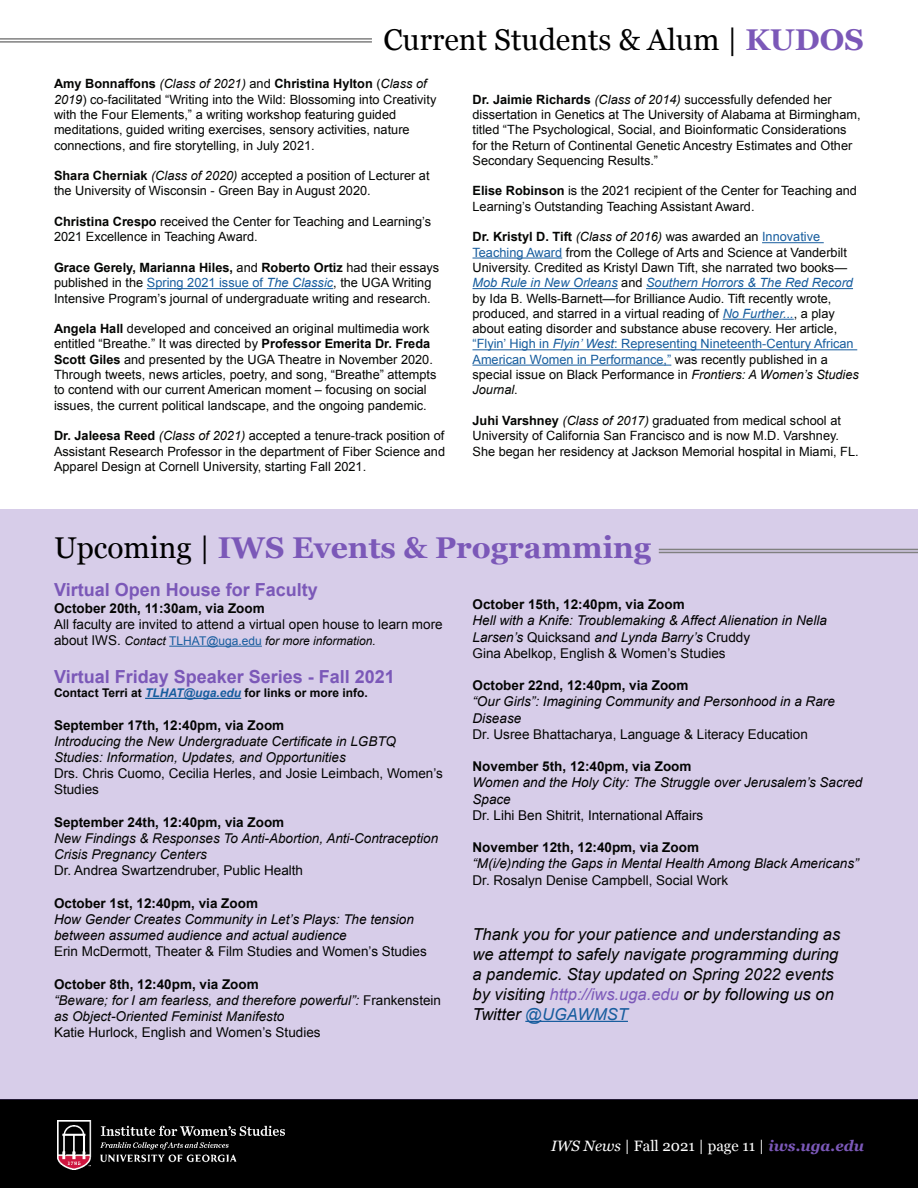
<style>
.page{position:relative;width:918px;height:1188px;background:#fff}
.page>*{position:absolute;margin:0;border:0;box-sizing:border-box;transform-origin:0 0}
.t1{font:700 30px "Georgia";color:#7b58b8}
.t2{font:30px "Georgia";color:#000}
.t3{font:700 18px "Arial";color:#7b58b8}
.t4{font:italic 16.5px/19.8px "Arial";color:#040503}
.t5{font:15px "Georgia";color:#fff}
.t6{font:13.5px/16.2px "Arial";color:#040503}
.t7{font:italic 13.5px/16.2px "Arial";color:#000}
.t8{font:italic 13.5px/16.2px "Arial";color:#040503}
.t9{font:700 13.5px "Arial";color:#040503}
.t10{font:13.5px "Arial";color:#000}
.t11{font:12.75px/15.3px "Arial";color:#040503}
.t12{font:italic 12px "Arial";color:#040503}
.t13{font:700 12px "Arial";color:#040503}
.s1{font-weight:700;color:#7b58b8}
.s2{font-weight:700}
.s3{font-style:italic}
.s4{color:#175d9e}
.s5{font-style:italic;color:#175d9e}
.s6{font-weight:400;color:#000}
.s7{font-style:normal;font-size:13.5px}
.s8{font-style:normal;color:#175d9e}
.s9{font-style:normal}
.s10{color:#7b58b8}
.s11{color:#000}
.s12{font-weight:700;font-style:italic;color:#7b58b8}
</style>
<div class="page">
<div style="left:0;top:1099px;width:918px;height:89px;background:#000"></div>
<div style="left:0;top:509px;width:918px;height:590px;background:#d7cde9"></div>
<hr style="left:169px;top:646px;width:93px;height:1px;background:#175d9e">
<hr style="left:145px;top:698px;width:96px;height:1px;background:#175d9e">
<hr style="left:525px;top:1021px;width:103px;height:1px;background:#175d9e">
<hr style="left:147px;top:288px;width:186px;height:1px;background:#175d9e">
<hr style="left:762px;top:242px;width:62px;height:1px;background:#175d9e">
<hr style="left:472px;top:258px;width:90px;height:1px;background:#175d9e">
<hr style="left:472px;top:288px;width:146px;height:1px;background:#175d9e">
<hr style="left:646px;top:288px;width:207px;height:1px;background:#175d9e">
<hr style="left:723px;top:319px;width:71px;height:1px;background:#175d9e">
<hr style="left:472px;top:349px;width:385px;height:1px;background:#175d9e">
<hr style="left:472px;top:365px;width:199px;height:1px;background:#175d9e">
<hr style="left:0;top:41px;width:372px;height:2px;background:#808080">
<hr style="left:0;top:38px;width:372px;height:2px;background:#808080">
<hr style="left:659px;top:552px;width:259px;height:1px;background:#808080">
<hr style="left:659px;top:549px;width:259px;height:1px;background:#808080">
<img style="left:58px;top:1120px;width:227px;height:49px">
<p class="t2" style="left:383px;top:17px;width:482px">Current Students &amp; Alum | <span class="s1">KUDOS</span></p>
<p class="t11" style="left:54px;top:76px;width:384px"><span class="s2">Amy Bonnaffons</span> <span class="s3">(Class of 2021)</span> and <span class="s2">Christina Hylton</span> (<span class="s3">Class of 2019</span>) co-facilitated “Writing into the Wild: Blossoming into Creativity with the Four Elements,” a writing workshop featuring guided meditations, guided writing exercises, sensory activities, nature connections, and fire storytelling, in July 2021.</p>
<p class="t11" style="left:54px;top:168px;width:377px"><span class="s2">Shara Cherniak</span> <span class="s3">(Class of 2020)</span> accepted a position of Lecturer at the University of Wisconsin - Green Bay in August 2020.</p>
<p class="t11" style="left:54px;top:214px;width:379px"><span class="s2">Christina Crespo</span> received the Center for Teaching and Learning’s<br>2021 Excellence in Teaching Award.</p>
<p class="t11" style="left:54px;top:260px;width:387px"><span class="s2">Grace Gerely, Marianna Hiles,</span> and <span class="s2">Roberto Ortiz</span> had their essays published in the <span class="s4">Spring 2021 issue of</span> <span class="s5">The Classic</span>, the UGA Writing<br>Intensive Program’s journal of undergraduate writing and research.</p>
<p class="t11" style="left:54px;top:321px;width:384px"><span class="s2">Angela Hall</span> developed and conceived an original multimedia work entitled “Breathe.” It was directed by <span class="s2">Professor Emerita Dr. Freda Scott Giles</span> and presented by the UGA Theatre in November 2020.<br>Through tweets, news articles, poetry, and song, “Breathe” attempts to contend with our current American moment – focusing on social issues, the current political landscape, and the ongoing pandemic.</p>
<p class="t11" style="left:54px;top:428px;width:393px;text-align:justify"><span class="s2">Dr. Jaleesa Reed</span> <span class="s3">(Class of 2021)</span> accepted a tenure-track position of Assistant Research Professor in the department of Fiber Science and Apparel Design at Cornell University, starting Fall 2021.</p>
<p class="t11" style="left:472px;top:92px;width:390px"><span class="s2">Dr. Jaimie Richards</span> <span class="s3">(Class of 2014)</span> successfully defended her dissertation in Genetics at The University of Alabama at Birmingham, titled “The Psychological, Social, and Bioinformatic Considerations for the Return of Continental Genetic Ancestry Estimates and Other Secondary Sequencing Results.”</p>
<p class="t11" style="left:472px;top:183px;width:386px"><span class="s2">Elise Robinson</span> is the 2021 recipient of the Center for Teaching and<br>Learning’s Outstanding Teaching Assistant Award.</p>
<p class="t11" style="left:472px;top:229px;width:388px"><span class="s2">Dr. Kristyl D. Tift</span> <span class="s3">(Class of 2016)</span> was awarded an <span class="s4">Innovative Teaching Award</span> from the College of Arts and Science at Vanderbilt University. Credited as Kristyl Dawn Tift, she narrated two books— <span class="s5">Mob Rule in New Orleans</span> and <span class="s5">Southern Horrors &amp; The Red Record </span>by Ida B. Wells-Barnett—for Brilliance Audio. Tift recently wrote, produced, and starred in a virtual reading of <span class="s5">No Further...</span>, a play about eating disorder and substance abuse recovery. Her article, <span class="s4">“Flyin’ High in</span> <span class="s5">Flyin’ West</span><span class="s4">: Representing Nineteenth-Century African American Women in Performance,”</span> was recently published in a special issue on Black Performance in <span class="s3">Frontiers: A Women’s Studies Journal</span>.</p>
<p class="t11" style="left:472px;top:413px;width:388px"><span class="s2">Juhi Varshney</span> <span class="s3">(Class of 2017)</span> graduated from medical school at<br>University of California San Francisco and is now M.D. Varshney.<br>She began her residency at Jackson Memorial hospital in Miami, FL.</p>
<p class="t1" style="left:54px;top:525px;width:599px"><span class="s6">Upcoming |</span> IWS Events &amp; Programming</p>
<p class="t3" style="left:54px;top:578px;width:265px">Virtual Open House for Faculty</p>
<p class="t9" style="left:54px;top:599px;width:212px">October 20th, 11:30am, via Zoom</p>
<p class="t6" style="left:54px;top:616px;width:390px">All faculty are invited to attend a virtual open house to learn more</p>
<p class="t12" style="left:54px;top:633px;width:323px"><span class="s7">about IWS.</span> Contact <span class="s8">TLHAT@uga.edu</span> for more information.</p>
<p class="t3" style="left:54px;top:665px;width:342px">Virtual Friday Speaker Series - Fall 2021</p>
<p class="t13" style="left:54px;top:685px;width:315px">Contact Terri at <span class="s5">TLHAT@uga.edu</span> for links or more info.</p>
<p class="t9" style="left:54px;top:716px;width:232px">September 17th, 12:40pm, via Zoom</p>
<p class="t8" style="left:54px;top:733px;width:344px">Introducing the New Undergraduate Certificate in LGBTQ<br>Studies: Information, Updates, and Opportunities</p>
<p class="t6" style="left:54px;top:765px;width:390px">Drs. Chris Cuomo, Cecilia Herles, and Josie Leimbach, Women’s<br>Studies</p>
<p class="t9" style="left:54px;top:813px;width:232px">September 24th, 12:40pm, via Zoom</p>
<p class="t8" style="left:54px;top:830px;width:386px">New Findings &amp; Responses To Anti-Abortion, Anti-Contraception<br>Crisis Pregnancy Centers</p>
<p class="t6" style="left:54px;top:863px;width:251px">Dr. Andrea Swartzendruber, Public Health</p>
<p class="t9" style="left:54px;top:894px;width:206px">October 1st, 12:40pm, via Zoom</p>
<p class="t7" style="left:54px;top:911px;width:361px">How Gender Creates Community in Let’s Plays: The tension between assumed audience and actual audience</p>
<p class="t6" style="left:54px;top:944px;width:374px">Erin McDermott, Theater &amp; Film Studies and Women’s Studies</p>
<p class="t9" style="left:54px;top:975px;width:206px">October 8th, 12:40pm, via Zoom</p>
<p class="t8" style="left:54px;top:992px;width:389px">“Beware; for I am fearless, and therefore powerful”: <span class="s9">Frankenstein </span>as Object-Oriented Feminist Manifesto</p>
<p class="t6" style="left:54px;top:1025px;width:268px">Katie Hurlock, English and Women’s Studies</p>
<p class="t9" style="left:472px;top:596px;width:214px">October 15th, 12:40pm, via Zoom</p>
<p class="t7" style="left:472px;top:613px;width:356px">Hell with a Knife: Troublemaking &amp; Affect Alienation in Nella<br>Larsen’s <span class="s9">Quicksand</span> and Lynda Barry’s <span class="s9">Cruddy</span></p>
<p class="t6" style="left:472px;top:645px;width:255px">Gina Abelkop, English &amp; Women’s Studies</p>
<p class="t9" style="left:472px;top:677px;width:218px">October 22nd, 12:40pm, via Zoom</p>
<p class="t7" style="left:472px;top:694px;width:364px">“Our Girls”: Imagining Community and Personhood in a Rare<br>Disease</p>
<p class="t6" style="left:472px;top:726px;width:337px">Dr. Usree Bhattacharya, Language &amp; Literacy Education</p>
<p class="t9" style="left:472px;top:758px;width:221px">November 5th, 12:40pm, via Zoom</p>
<p class="t7" style="left:472px;top:775px;width:391px">Women and the Holy City: The Struggle over Jerusalem’s Sacred<br>Space</p>
<p class="t10" style="left:472px;top:806px;width:232px">Dr. Lihi Ben Shitrit, International Affairs</p>
<p class="t9" style="left:472px;top:839px;width:228px">November 12th, 12:40pm, via Zoom</p>
<p class="t7" style="left:472px;top:856px;width:388px">“M(i/e)nding the Gaps in Mental Health Among Black Americans”</p>
<p class="t6" style="left:472px;top:872px;width:257px">Dr. Rosalyn Denise Campbell, Social Work</p>
<p class="t4" style="left:472px;top:925px;width:369px">Thank you for your patience and understanding as we attempt to safely navigate programming during a pandemic. Stay updated on Spring 2022 events by visiting <span class="s10">http://iws.uga.edu</span> <span class="s11">or by following us on Twitter</span> <span class="s4">@UGAWMST</span></p>
<p class="t5" style="left:551px;top:1135px;width:314px"><span class="s3">IWS News</span> | Fall 2021 | page 11 | <span class="s12">iws.uga.edu</span></p>
</div>
